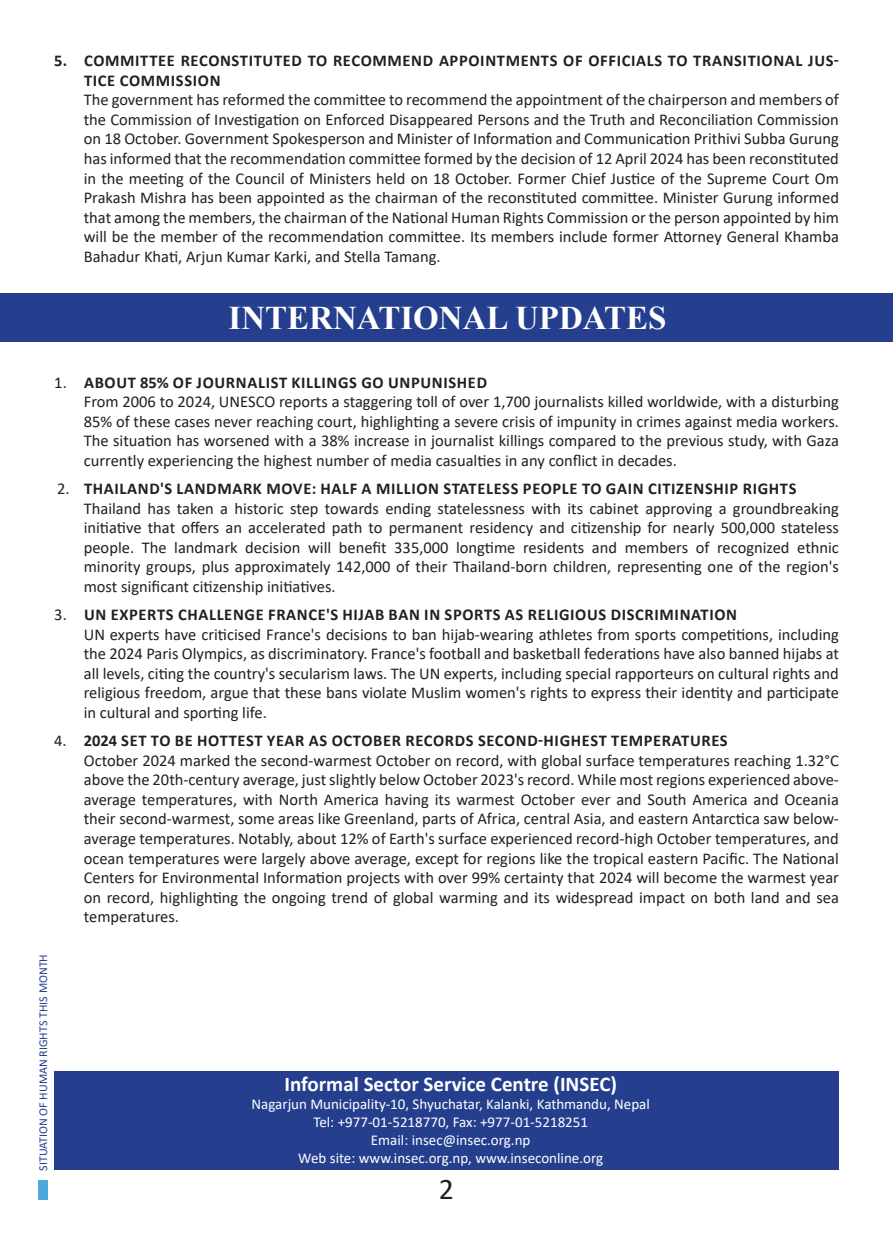
<style>
.page{position:relative;width:893px;height:1234px;background:#fff}
.page>*{position:absolute;margin:0;border:0;box-sizing:border-box;transform-origin:0 0}
.t1{font:700 33px "Times New Roman";color:#fff}
.t2{font:30px "Calibri";color:#231f20}
.t3{font:700 21px "Calibri";color:#fff}
.t4{font:16.5px/19.5px "Calibri";color:#231f20;text-align:justify}
.t5{font:700 16.5px/19.5px "Calibri";letter-spacing:.04em;color:#231f20}
.t6{font:15px "Calibri";color:#fff}
.t7{font:12px "Calibri";color:#253f8e}
.s1{font-weight:400}
</style>
<div class="page">
<div style="left:38px;top:1180px;width:9px;height:19px;background:#4ba9de"></div>
<div style="left:55px;top:1070px;width:784px;height:99px;background:#253f8e"></div>
<div style="left:0;top:293px;width:893px;height:49px;background:#253f8e"></div>
<p class="t5" style="left:84px;top:51px;width:756px;text-indent:-30px">5. COMMITTEE RECONSTITUTED TO RECOMMEND APPOINTMENTS OF OFFICIALS TO TRANSITIONAL JUS-<br>TICE COMMISSION</p>
<p class="t4" style="left:84px;top:90px;width:757px">The government has reformed the committee to recommend the appointment of the chairperson and members of the Commission of Investigation on Enforced Disappeared Persons and the Truth and Reconciliation Commission on 18 October. Government Spokesperson and Minister of Information and Communication Prithivi Subba Gurung has informed that the recommendation committee formed by the decision of 12 April 2024 has been reconstituted in the meeting of the Council of Ministers held on 18 October. Former Chief Justice of the Supreme Court Om Prakash Mishra has been appointed as the chairman of the reconstituted committee. Minister Gurung informed that among the members, the chairman of the National Human Rights Commission or the person appointed by him will be the member of the recommendation committee. Its members include former Attorney General Khamba Bahadur Khati, Arjun Kumar Karki, and Stella Tamang.</p>
<p class="t1" style="left:229px;top:294px;width:439px">INTERNATIONAL UPDATES</p>
<p class="t5" style="left:54px;top:372px;width:434px"><span class="s1">1.</span> ABOUT 85% OF JOURNALIST KILLINGS GO UNPUNISHED</p>
<p class="t4" style="left:84px;top:391px;width:757px">From 2006 to 2024, UNESCO reports a staggering toll of over 1,700 journalists killed worldwide, with a disturbing 85% of these cases never reaching court, highlighting a severe crisis of impunity in crimes against media workers.<br>The situation has worsened with a 38% increase in journalist killings compared to the previous study, with Gaza currently experiencing the highest number of media casualties in any conflict in decades.</p>
<p class="t5" style="left:57px;top:478px;width:741px"><span class="s1">2.</span> THAILAND'S LANDMARK MOVE: HALF A MILLION STATELESS PEOPLE TO GAIN CITIZENSHIP RIGHTS</p>
<p class="t4" style="left:84px;top:498px;width:757px">Thailand has taken a historic step towards ending statelessness with its cabinet approving a groundbreaking initiative that offers an accelerated path to permanent residency and citizenship for nearly 500,000 stateless people. The landmark decision will benefit 335,000 longtime residents and members of recognized ethnic minority groups, plus approximately 142,000 of their Thailand-born children, representing one of the region's most significant citizenship initiatives.</p>
<p class="t5" style="left:54px;top:604px;width:684px"><span class="s1">3.</span> UN EXPERTS CHALLENGE FRANCE'S HIJAB BAN IN SPORTS AS RELIGIOUS DISCRIMINATION</p>
<p class="t4" style="left:84px;top:624px;width:757px">UN experts have criticised France's decisions to ban hijab-wearing athletes from sports competitions, including the 2024 Paris Olympics, as discriminatory. France's football and basketball federations have also banned hijabs at all levels, citing the country's secularism laws. The UN experts, including special rapporteurs on cultural rights and religious freedom, argue that these bans violate Muslim women's rights to express their identity and participate in cultural and sporting life.</p>
<p class="t5" style="left:54px;top:730px;width:675px"><span class="s1">4.</span> 2024 SET TO BE HOTTEST YEAR AS OCTOBER RECORDS SECOND-HIGHEST TEMPERATURES</p>
<p class="t4" style="left:84px;top:750px;width:757px">October 2024 marked the second-warmest October on record, with global surface temperatures reaching 1.32°C above the 20th-century average, just slightly below October 2023's record. While most regions experienced above&shy;average temperatures, with North America having its warmest October ever and South America and Oceania their second-warmest, some areas like Greenland, parts of Africa, central Asia, and eastern Antarctica saw below&shy;average temperatures. Notably, about 12% of Earth's surface experienced record-high October temperatures, and ocean temperatures were largely above average, except for regions like the tropical eastern Pacific. The National Centers for Environmental Information projects with over 99% certainty that 2024 will become the warmest year on record, highlighting the ongoing trend of global warming and its widespread impact on both land and sea temperatures.</p>
<p class="t7" style="left:35px;top:1170px;width:218px;rotate:-90deg">SITUATION OF HUMAN RIGHTS THIS MONTH</p>
<p class="t3" style="left:284px;top:1068px;width:334px">Informal Sector Service Centre (INSEC)</p>
<p class="t6" style="left:252px;top:1093px;width:400px">Nagarjun Municipality-10, Shyuchatar, Kalanki, Kathmandu, Nepal</p>
<p class="t6" style="left:313px;top:1111px;width:276px">Tel: +977-01-5218770, Fax: +977-01-5218251</p>
<p class="t6" style="left:371px;top:1129px;width:161px">Email: insec@insec.org.np</p>
<p class="t6" style="left:298px;top:1147px;width:306px">Web site: www.insec.org.np, www.inseconline.org</p>
<h2 class="t2" style="left:439px;top:1167px;width:17px">2</h2>
</div>
